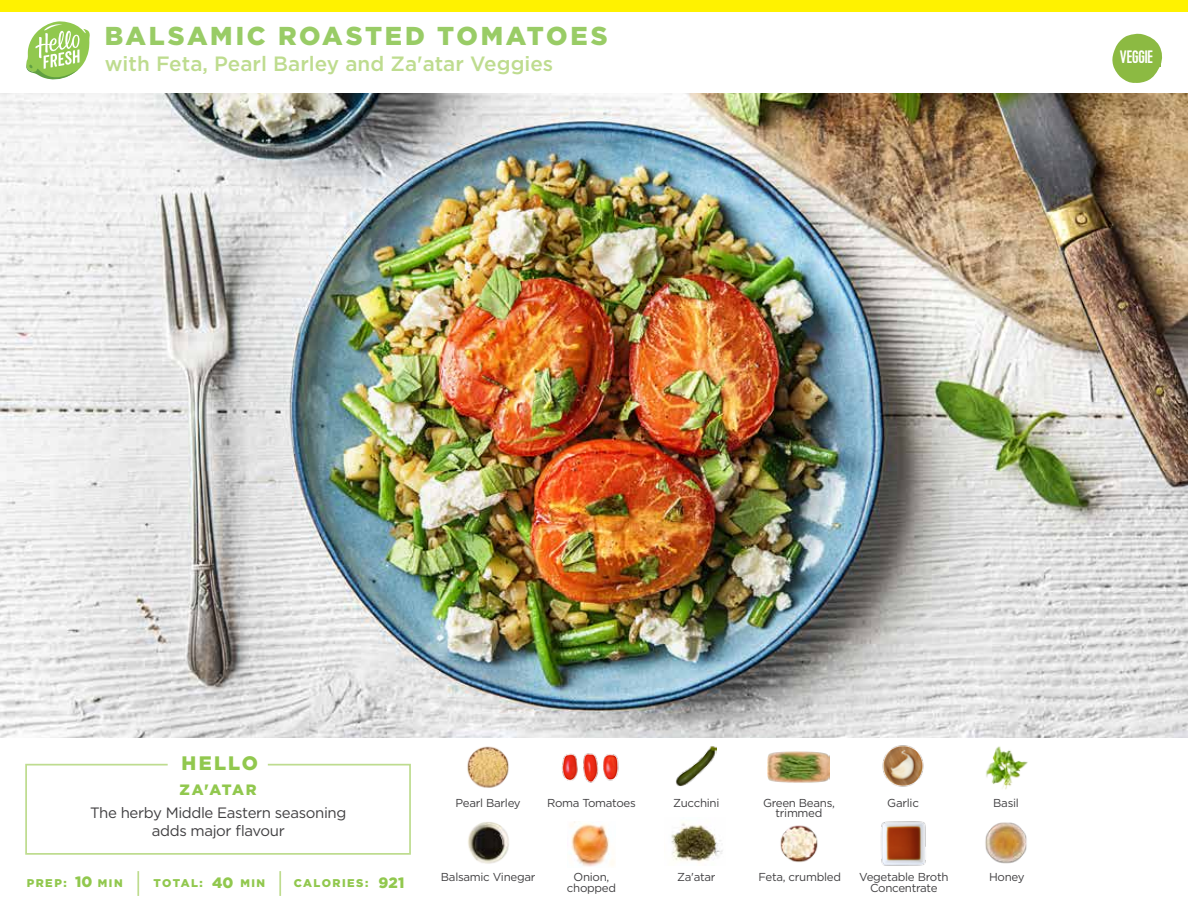
<style>
.page{position:relative;width:1188px;height:918px;background:#fff}
.page>*{position:absolute;margin:0;border:0;box-sizing:border-box;transform-origin:0 0}
.t1{font:900 25.8px "Gotham";letter-spacing:.105em;color:#9c6}
.t2{font:500 20.7px "Gotham";color:#bedc8f}
.t3{font:900 19.5px "Gotham";letter-spacing:.105em;color:#91c84e}
.t4{font:18px "Kapra";letter-spacing:-.01em;color:#fff}
.t5{font:15px/18px "Gotham";letter-spacing:-.025em;color:#414042;text-align:center}
.t6{font:900 15px "Gotham";letter-spacing:.02em;color:#91c84e}
.t7{font:11.55px/10.5px "Gotham";letter-spacing:-.025em;color:#414042;text-align:center}
.t8{font:900 11.25px "Gotham";letter-spacing:.125em;color:#91c84e}
.t9{font:900 10.95px "Gotham";letter-spacing:.135em;color:#91c84e}
</style>
<div class="page">
<div style="left:0;top:0;width:1188px;height:12px;background:#fff200"></div>
<img style="left:0;top:93px;width:1188px;height:644px">
<svg style="left:25px;top:763px;width:386px;height:92px"></svg>
<img style="left:467px;top:746px;width:42px;height:42px">
<img style="left:468px;top:822px;width:41px;height:42px">
<img style="left:676px;top:746px;width:40px;height:41px">
<img style="left:671px;top:822px;width:52px;height:41px">
<img style="left:570px;top:822px;width:44px;height:45px">
<img style="left:780px;top:825px;width:38px;height:38px">
<img style="left:881px;top:821px;width:45px;height:45px">
<img style="left:985px;top:822px;width:42px;height:42px">
<img style="left:768px;top:751px;width:61px;height:32px">
<img style="left:882px;top:745px;width:42px;height:42px">
<img style="left:986px;top:746px;width:42px;height:44px">
<hr style="left:137px;top:871px;width:2px;height:25px;background:#bedc8f">
<hr style="left:279px;top:871px;width:2px;height:25px;background:#bedc8f">
<svg style="left:1112px;top:33px;width:51px;height:50px"></svg>
<div style="left:1120px;top:51px;width:40px;height:16px;background:#8cba42"></div>
<img style="left:561px;top:753px;width:58px;height:30px">
<svg style="left:26px;top:21px;width:64px;height:59px"></svg>
<h1 class="t1" style="left:105px;top:21px;width:504px">BALSAMIC ROASTED TOMATOES</h1>
<h2 class="t2" style="left:105px;top:50px;width:450px">with Feta, Pearl Barley and Za'atar Veggies</h2>
<h3 class="t4" style="left:1120px;top:47px;width:35px">VEGGIE</h3>
<h3 class="t3" style="left:182px;top:751px;width:78px">HELLO</h3>
<p class="t6" style="left:179px;top:781px;width:79px">ZA'ATAR</p>
<p class="t5" style="left:90px;top:803px;width:258px">The herby Middle Eastern seasoning adds major flavour</p>
<p class="t6" style="left:75px;top:873px;width:19px">10</p>
<p class="t6" style="left:212px;top:874px;width:23px">40</p>
<p class="t8" style="left:27px;top:877px;width:41px">PREP:</p>
<p class="t9" style="left:98px;top:877px;width:26px">MIN</p>
<p class="t8" style="left:154px;top:877px;width:51px">TOTAL:</p>
<p class="t9" style="left:240px;top:877px;width:26px">MIN</p>
<p class="t8" style="left:294px;top:877px;width:76px">CALORIES:</p>
<p class="t6" style="left:379px;top:874px;width:27px">921</p>
<p class="t7" style="left:456px;top:797px;width:67px">Pearl Barley</p>
<p class="t7" style="left:547px;top:797px;width:90px">Roma Tomatoes</p>
<p class="t7" style="left:887px;top:797px;width:33px">Garlic</p>
<p class="t7" style="left:993px;top:797px;width:27px">Basil</p>
<p class="t7" style="left:673px;top:797px;width:48px">Zucchini</p>
<p class="t7" style="left:763px;top:797px;width:73px">Green Beans, trimmed</p>
<p class="t7" style="left:441px;top:872px;width:96px">Balsamic Vinegar</p>
<p class="t7" style="left:567px;top:872px;width:51px">Onion, chopped</p>
<p class="t7" style="left:758px;top:872px;width:84px">Feta, crumbled</p>
<p class="t7" style="left:859px;top:872px;width:91px">Vegetable Broth<br>Concentrate</p>
<p class="t7" style="left:989px;top:872px;width:37px">Honey</p>
<p class="t7" style="left:677px;top:872px;width:40px">Za'atar</p>
</div>
